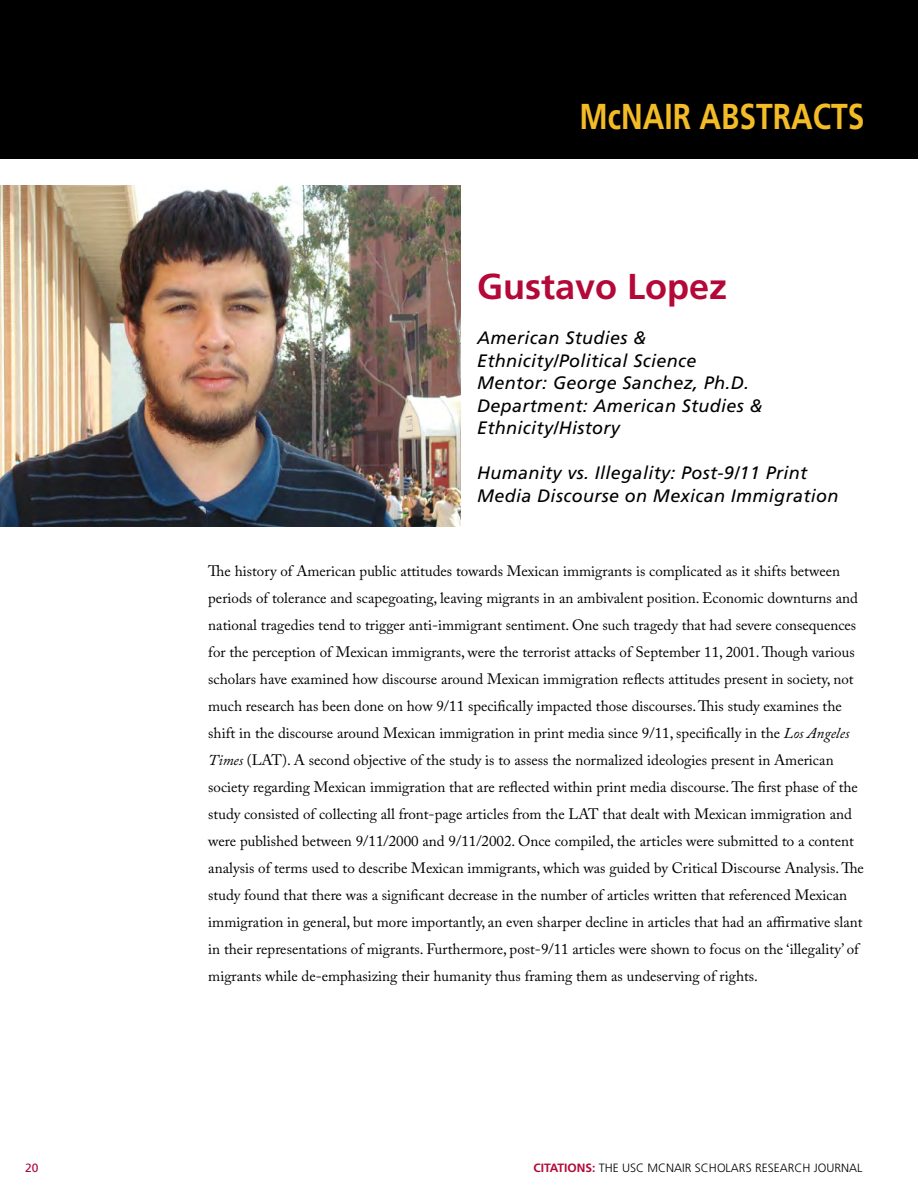
<style>
.page{position:relative;width:918px;height:1188px;background:#fff}
.page>*{position:absolute;margin:0;border:0;box-sizing:border-box;transform-origin:0 0}
.t1{font:700 36px "Frutiger LT Std";color:#f3bb25;scale:.83 1}
.t2{font:700 36px "Frutiger LT Std";color:#b30838}
.t3{font:italic 18px/22.5px "Frutiger LT Std";letter-spacing:.02em;color:#000}
.t4{font:15px/27px "Adobe Caslon Pro";color:#000}
.t5{font:300 12px "Frutiger LT Std";color:#000}
.t6{font:12px "Frutiger LT Std";color:#b30838}
.s1{font-style:italic}
.s2{font-weight:700;color:#b30838}
</style>
<div class="page">
<div style="left:0;top:0;width:918px;height:158px;background:#000"></div>
<img style="left:0;top:185px;width:461px;height:341px">
<h1 class="t1" style="left:579px;top:95px;width:345px">McNAIR ABSTRACTS</h1>
<h1 class="t2" style="left:477px;top:266px;width:252px">Gustavo Lopez</h1>
<p class="t3" style="left:477px;top:327px;width:287px">American Studies &amp;<br>Ethnicity/Political Science<br>Mentor: George Sanchez, Ph.D.<br>Department: American Studies &amp;<br>Ethnicity/History</p>
<p class="t3" style="left:477px;top:462px;width:363px">Humanity vs. Illegality: Post-9/11 Print<br>Media Discourse on Mexican Immigration</p>
<p class="t4" style="left:208px;top:557px;width:657px">The history of American public attitudes towards Mexican immigrants is complicated as it shifts between periods of tolerance and scapegoating, leaving migrants in an ambivalent position. Economic downturns and national tragedies tend to trigger anti-immigrant sentiment. One such tragedy that had severe consequences for the perception of Mexican immigrants, were the terrorist attacks of September 11, 2001. Though various scholars have examined how discourse around Mexican immigration reflects attitudes present in society, not much research has been done on how 9/11 specifically impacted those discourses. This study examines the shift in the discourse around Mexican immigration in print media since 9/11, specifically in the <span class="s1">Los Angeles Times</span> (LAT). A second objective of the study is to assess the normalized ideologies present in American society regarding Mexican immigration that are reflected within print media discourse. The first phase of the study consisted of collecting all front-page articles from the LAT that dealt with Mexican immigration and were published between 9/11/2000 and 9/11/2002. Once compiled, the articles were submitted to a content analysis of terms used to describe Mexican immigrants, which was guided by Critical Discourse Analysis. The study found that there was a significant decrease in the number of articles written that referenced Mexican immigration in general, but more importantly, an even sharper decline in articles that had an affirmative slant in their representations of migrants. Furthermore, post-9/11 articles were shown to focus on the ‘illegality’ of migrants while de-emphasizing their humanity thus framing them as undeserving of rights.</p>
<p class="t6" style="left:25px;top:1160px;width:15px">20</p>
<p class="t5" style="left:534px;top:1161px;width:330px"><span class="s2">CITATIONS:</span> THE USC MCNAIR SCHOLARS RESEARCH JOURNAL</p>
</div>
